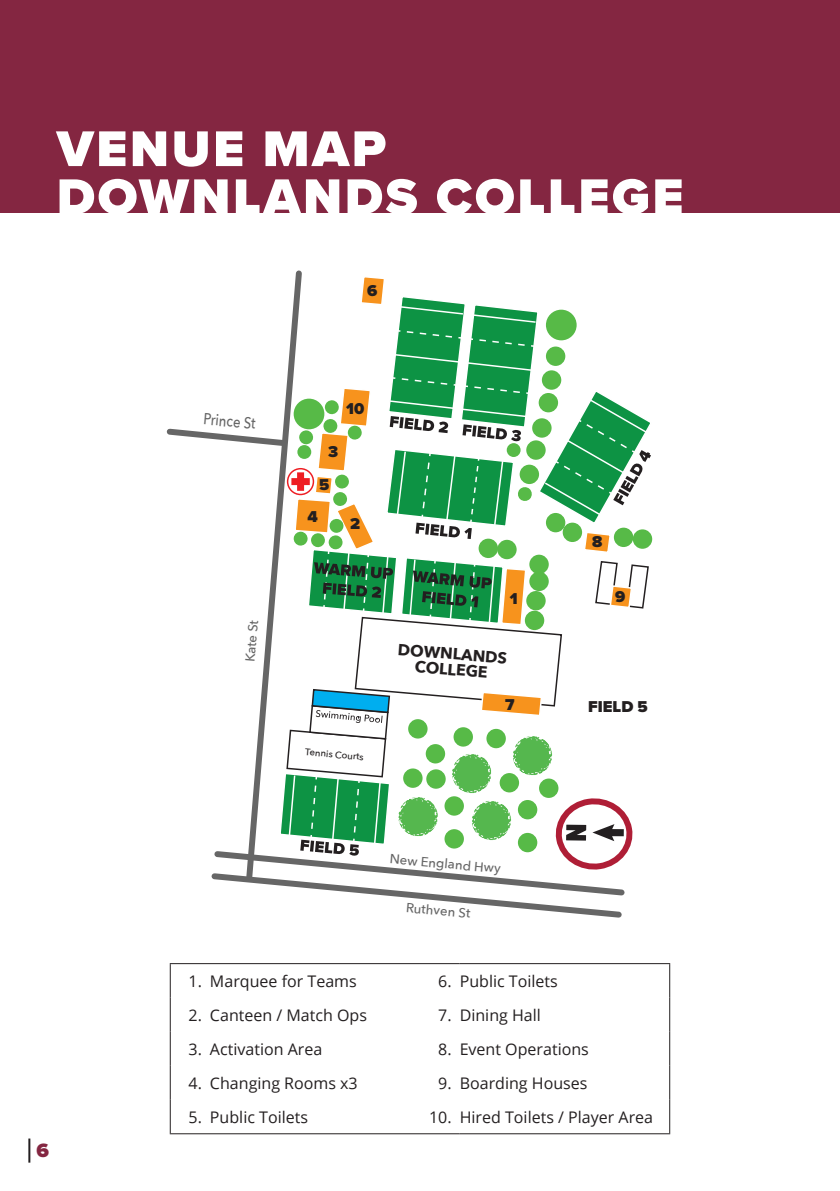
<style>
.page{position:relative;width:840px;height:1191px;background:#fff}
.page>*{position:absolute;margin:0;border:0;box-sizing:border-box;transform-origin:0 0}
.t1{font:900 52px/48px "Proxima Nova";letter-spacing:.05em;color:#fff}
.t2{font:900 20px "Proxima Nova";color:#842641}
.t3{font:16.4px "Avenir Next";color:#231f20}
.t4{font:900 16.4px "Proxima Nova";color:#231f20}
.t5{font:16px "Open Sans";color:#231f20}
.t6{font:700 16px/16px "Avenir Next";color:#231f20;text-align:center}
.t7{font:500 16px "Avenir Next";color:#666;scale:.83 1}
.t8{font:500 13.2px "Avenir Next";color:#666}
.t9{font:500 9.6px "Avenir Next";color:#231f20}
</style>
<div class="page">
<svg style="left:166px;top:270px;width:487px;height:648px"></svg>
<div style="left:297px;top:472px;width:7px;height:7px;border:1px solid #ee1d23"></div>
<div style="left:287px;top:468px;width:27px;height:27px;border:1px solid #ee1d23;border-radius:50%"></div>
<hr style="left:170px;top:963px;width:40px;height:1px;background:#231f20">
<hr style="left:170px;top:964px;width:1px;height:33px;background:#231f20">
<hr style="left:210px;top:963px;width:210px;height:1px;background:#231f20">
<hr style="left:420px;top:963px;width:39px;height:1px;background:#231f20">
<hr style="left:459px;top:963px;width:210px;height:1px;background:#231f20">
<hr style="left:668px;top:964px;width:1px;height:33px;background:#231f20">
<hr style="left:170px;top:997px;width:1px;height:34px;background:#231f20">
<hr style="left:668px;top:997px;width:1px;height:34px;background:#231f20">
<hr style="left:170px;top:1031px;width:1px;height:34px;background:#231f20">
<hr style="left:668px;top:1031px;width:1px;height:34px;background:#231f20">
<hr style="left:170px;top:1065px;width:1px;height:34px;background:#231f20">
<hr style="left:668px;top:1065px;width:1px;height:34px;background:#231f20">
<hr style="left:170px;top:1099px;width:1px;height:34px;background:#231f20">
<hr style="left:668px;top:1099px;width:1px;height:34px;background:#231f20">
<hr style="left:170px;top:1133px;width:40px;height:1px;background:#231f20">
<hr style="left:210px;top:1133px;width:210px;height:1px;background:#231f20">
<hr style="left:420px;top:1133px;width:39px;height:1px;background:#231f20">
<hr style="left:459px;top:1133px;width:210px;height:1px;background:#231f20">
<div style="left:0;top:0;width:839px;height:213px;background:#842641"></div>
<hr style="left:28px;top:1138px;width:2px;height:24px;background:#231f20">
<p class="t1" style="left:57px;top:124px;width:628px">VENUE MAP<br>DOWNLANDS COLLEGE</p>
<p class="t7" style="left:205px;top:405px;width:64px;rotate:5deg">Prince St</p>
<p class="t8" style="left:238px;top:661px;width:44px;rotate:-85deg">Kate St</p>
<p class="t4" style="left:367px;top:278px;width:12px">6</p>
<p class="t4" style="left:346px;top:396px;width:20px">10</p>
<p class="t4" style="left:328px;top:439px;width:12px">3</p>
<p class="t4" style="left:319px;top:472px;width:12px">5</p>
<p class="t4" style="left:307px;top:504px;width:12px">4</p>
<p class="t4" style="left:350px;top:512px;width:12px">2</p>
<p class="t9" style="left:306px;top:743px;width:60px;rotate:5deg">Tennis Courts</p>
<p class="t4" style="left:509px;top:586px;width:9px">1</p>
<p class="t6" style="left:398px;top:641px;width:111px;rotate:4deg">DOWNLANDS<br>COLLEGE</p>
<p class="t4" style="left:505px;top:692px;width:11px">7</p>
<p class="t8" style="left:390px;top:847px;width:113px;rotate:5deg">New England Hwy</p>
<p class="t8" style="left:407px;top:896px;width:66px;rotate:5deg">Ruthven St</p>
<p class="t4" style="left:592px;top:529px;width:12px">8</p>
<p class="t4" style="left:614px;top:584px;width:12px">9</p>
<p class="t4" style="left:587px;top:694px;width:61px">FIELD 5</p>
<p class="t2" style="left:36px;top:1135px;width:14px">6</p>
<p class="t5" style="left:188px;top:970px;width:15px">1.</p>
<p class="t5" style="left:210px;top:970px;width:148px">Marquee for Teams</p>
<p class="t5" style="left:438px;top:970px;width:15px">6.</p>
<p class="t5" style="left:459px;top:970px;width:99px">Public Toilets</p>
<p class="t5" style="left:188px;top:1004px;width:15px">2.</p>
<p class="t5" style="left:210px;top:1004px;width:158px">Canteen / Match Ops</p>
<p class="t5" style="left:438px;top:1004px;width:15px">7.</p>
<p class="t5" style="left:459px;top:1004px;width:83px">Dining Hall</p>
<p class="t5" style="left:188px;top:1038px;width:15px">3.</p>
<p class="t5" style="left:210px;top:1038px;width:114px">Activation Area</p>
<p class="t5" style="left:438px;top:1038px;width:15px">8.</p>
<p class="t5" style="left:459px;top:1038px;width:131px">Event Operations</p>
<p class="t5" style="left:188px;top:1072px;width:15px">4.</p>
<p class="t5" style="left:210px;top:1072px;width:149px">Changing Rooms x3</p>
<p class="t5" style="left:438px;top:1072px;width:15px">9.</p>
<p class="t5" style="left:459px;top:1072px;width:129px">Boarding Houses</p>
<p class="t5" style="left:188px;top:1106px;width:15px">5.</p>
<p class="t5" style="left:210px;top:1106px;width:99px">Public Toilets</p>
<p class="t5" style="left:429px;top:1106px;width:24px">10.</p>
<p class="t5" style="left:459px;top:1106px;width:195px">Hired Toilets / Player Area</p>
<p class="t3" style="left:165px;top:971px;width:133px">3 - Activaton Area</p>
<p class="t3" style="left:460px;top:972px;width:102px">8 - Event Ops</p>
</div>
